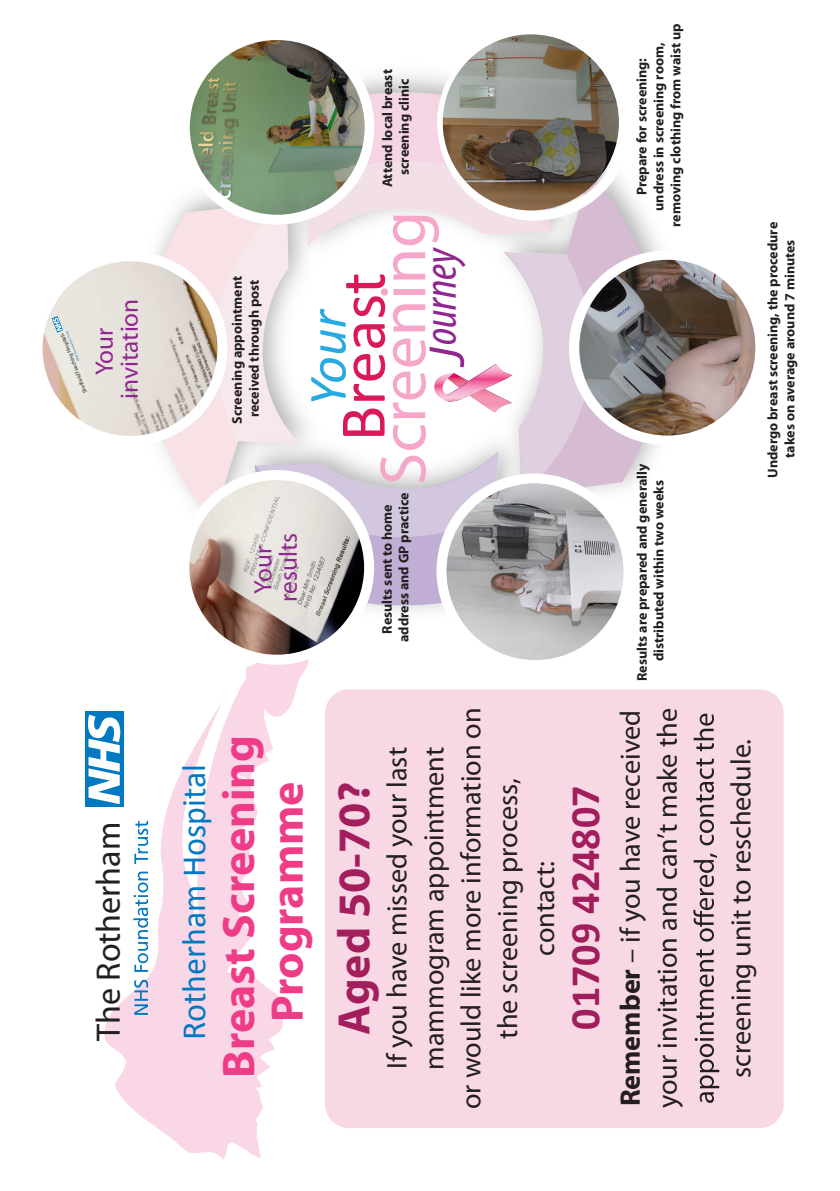
<style>
.page{position:relative;width:840px;height:1191px;background:#fff}
.page>*{position:absolute;margin:0;border:0;box-sizing:border-box;transform-origin:0 0}
.t1{font:65.6px "Myriad Pro";color:#f5a6c9}
.t2{font:65.6px "Calibri";color:#da195b}
.t3{font:italic 53.8px "Calibri";color:#26aae1}
.t4{font:italic 50.4px "Myriad Pro";color:#90268f}
.t5{font:italic condensed 46.4px "Myriad Pro";color:#90268f}
.t6{font:700 45.8px/48.6px "Myriad Pro";color:#ee3c89;text-align:center}
.t7{font:700 45.6px "Myriad Pro";color:#a21e5c}
.t8{font:700 42px "Calibri";color:#a11e5c}
.t9{font:34px "Calibri";color:#0079c2}
.t10{font:34px "Myriad";color:#231f20}
.t11{font:28.2px/36.8px "Myriad Pro";color:#231f20;text-align:center}
.t12{font:25.2px/25.2px "Myriad Pro";color:#90268f;text-align:center}
.t13{font:700 14px/16.8px "Myriad Pro";color:#231f20;text-align:center}
.t14{font:5.4px "Myriad";color:#231f20}
.t15{font:5.2px "Myriad";color:#231f20}
.s1{font-weight:700}
</style>
<div class="page">
<svg style="left:104px;top:685px;width:193px;height:474px"></svg>
<svg style="left:227px;top:934px;width:54px;height:64px"></svg>
<svg style="left:182px;top:685px;width:64px;height:192px"></svg>
<div style="left:325px;top:689px;width:458px;height:439px;background:#f9d8e6;border-radius:24px"></div>
<svg style="left:160px;top:201px;width:45px;height:43px"></svg>
<svg style="left:591px;top:174px;width:69px;height:316px"></svg>
<img style="left:205px;top:56px;width:243px;height:188px">
<svg style="left:355px;top:87px;width:90px;height:74px;background:#f1d5e1"></svg>
<img style="left:394px;top:415px;width:217px;height:215px">
<svg style="left:394px;top:537px;width:60px;height:73px;background:#c5b6d7"></svg>
<svg style="left:214px;top:161px;width:377px;height:376px"></svg>
<div style="left:568px;top:250px;width:195px;height:195px;border:10px solid #fff;border-radius:50%"></div>
<div style="left:437px;top:26px;width:194px;height:194px;border:10px solid #fff;border-radius:50%"></div>
<div style="left:436px;top:473px;width:195px;height:195px;border:10px solid #fff;border-radius:50%"></div>
<div style="left:179px;top:30px;width:195px;height:195px;border:10px solid #fff;border-radius:50%"></div>
<svg style="left:42px;top:244px;width:206px;height:218px"></svg>
<svg style="left:169px;top:462px;width:225px;height:223px"></svg>
<svg style="left:693px;top:713px;width:25px;height:390px"></svg>
<img style="left:579px;top:260px;width:176px;height:175px;border-radius:88px">
<div style="left:53px;top:287px;width:42px;height:67px;background:#eae5dd;border-radius:50%"></div>
<div style="left:60px;top:283px;width:42px;height:42px;background:#eae5dd;border-radius:50%"></div>
<svg style="left:45px;top:305px;width:44px;height:91px"></svg>
<img style="left:189px;top:213px;width:20px;height:3px">
<img style="left:190px;top:40px;width:174px;height:175px;border-radius:87px">
<img style="left:442px;top:34px;width:176px;height:176px;border-radius:88px">
<img style="left:446px;top:483px;width:177px;height:177px;border-radius:88px">
<div style="left:85px;top:711px;width:38px;height:96px;background:#0079c2"></div>
<svg style="left:88px;top:714px;width:32px;height:90px"></svg>
<svg style="left:134px;top:979px;width:14px;height:36px"></svg>
<svg style="left:133px;top:871px;width:15px;height:101px"></svg>
<svg style="left:134px;top:821px;width:14px;height:43px"></svg>
<p class="t15" style="left:79px;top:380px;width:63px;rotate:-113deg">Sheffield Teaching Hospitals</p>
<p class="t14" style="left:83px;top:394px;width:65px;rotate:-112deg">Sheffield Teaching Hospitals</p>
<p class="t12" style="left:91px;top:399px;width:102px;rotate:-90deg">Your invitation</p>
<p class="t10" style="left:91px;top:1040px;width:220px;rotate:-90deg">The Rotherham</p>
<p class="t13" style="left:228px;top:424px;width:149px;rotate:-90deg">Screening appointment received through post</p>
<p class="t12" style="left:250px;top:602px;width:70px;rotate:-90deg">Your results</p>
<p class="t13" style="left:378px;top:187px;width:120px;rotate:-90deg">Attend local breast screening clinic</p>
<p class="t1" style="left:362px;top:485px;width:275px;rotate:-90deg">Screening</p>
<p class="t5" style="left:412px;top:345px;width:102px;rotate:-90deg">ourney</p>
<p class="t4" style="left:415px;top:366px;width:22px;rotate:-90deg">J</p>
<p class="t2" style="left:321px;top:441px;width:170px;rotate:-90deg">Breast</p>
<p class="t3" style="left:291px;top:406px;width:99px;rotate:-90deg">Your</p>
<p class="t13" style="left:378px;top:642px;width:151px;rotate:-90deg">Results sent to home address and GP practice</p>
<p class="t13" style="left:632px;top:227px;width:205px;rotate:-90deg">Prepare for screening:<br>undress in screening room, removing clothing from waist up</p>
<p class="t13" style="left:632px;top:681px;width:219px;rotate:-90deg">Results are prepared and generally distributed within two weeks</p>
<p class="t9" style="left:172px;top:1040px;width:277px;rotate:-90deg">Rotherham Hospital</p>
<p class="t6" style="left:213px;top:1078px;width:345px;rotate:-90deg">Breast Screening<br>Programme</p>
<p class="t11" style="left:378px;top:1109px;width:403px;rotate:-90deg">If you have missed your last mammogram appointment<br>or would like more information on the screening process,<br>contact:</p>
<p class="t11" style="left:611px;top:1108px;width:401px;text-align:left;rotate:-90deg"><span class="s1">Remember</span> – if you have received your invitation and can’t make the</p>
<p class="t7" style="left:324px;top:1034px;width:254px;rotate:-90deg">Aged 50-70?</p>
<p class="t8" style="left:558px;top:1029px;width:245px;rotate:-90deg">01709 424807</p>
<p class="t13" style="left:763px;top:478px;width:257px;rotate:-90deg">Undergo breast screening, the procedure takes on average around 7 minutes</p>
<p class="t11" style="left:721px;top:1077px;width:340px;rotate:-90deg">screening unit to reschedule.</p>
</div>
